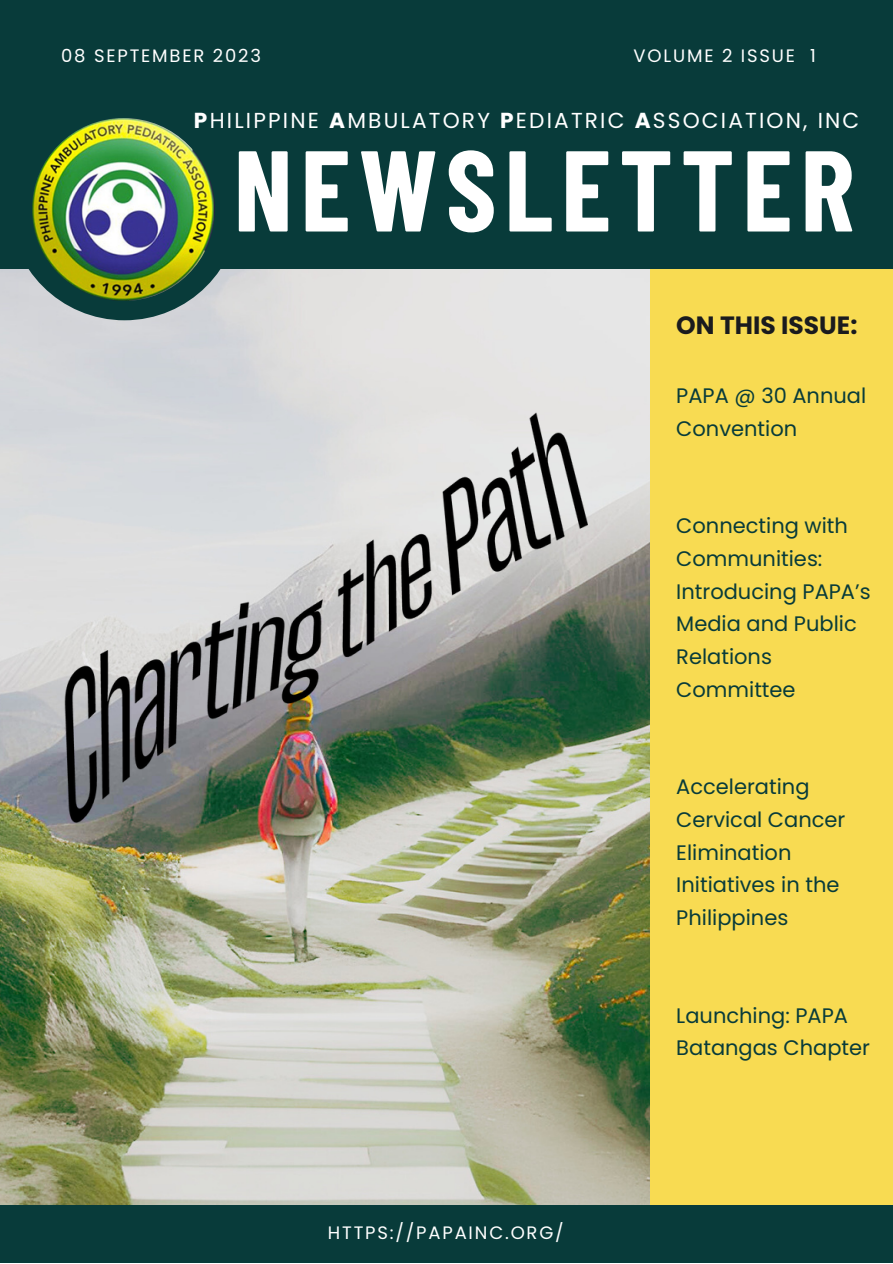
<style>
.page{position:relative;width:893px;height:1264px;background:#fff}
.page>*{position:absolute;margin:0;border:0;box-sizing:border-box;transform-origin:0 0}
.t1{font:700 114.6px "Barlow Condensed";letter-spacing:.07em;color:#fff}
.t2{font:700 25.05px "Poppins";color:#1a1b1e}
.t3{font:21.6px "Poppins";letter-spacing:.1em;color:#fff}
.t4{font:21px/32.5px "Poppins";color:#083b3a}
.t5{font:18px "Poppins";letter-spacing:.1em;color:#fff}
.s1{font-weight:700}
</style>
<div class="page">
<img style="left:0;top:268px;width:650px;height:937px">
<div style="left:650px;top:268px;width:242px;height:937px;background:#f8db52"></div>
<div style="left:9px;top:89px;width:231px;height:231px;background:#083b3a;border-radius:50%"></div>
<div style="left:0;top:1205px;width:892px;height:57px;background:#083b3a"></div>
<div style="left:0;top:0;width:892px;height:268px;background:#083b3a"></div>
<img style="left:32px;top:118px;width:183px;height:183px;border-radius:50%">
<img style="left:64px;top:412px;width:524px;height:410px">
<p class="t5" style="left:61px;top:43px;width:201px">08 SEPTEMBER 2023</p>
<p class="t5" style="left:633px;top:43px;width:184px">VOLUME 2 ISSUE 1</p>
<p class="t3" style="left:194px;top:106px;width:667px"><span class="s1">P</span>HILIPPINE <span class="s1">A</span>MBULATORY <span class="s1">P</span>EDIATRIC <span class="s1">A</span>SSOCIATION, INC</p>
<p class="t1" style="left:234px;top:117px;width:622px">NEWSLETTER</p>
<p class="t2" style="left:676px;top:308px;width:183px">ON THIS ISSUE:</p>
<p class="t4" style="left:676px;top:379px;width:191px">PAPA @ 30 Annual<br>Convention</p>
<p class="t4" style="left:676px;top:510px;width:196px">Connecting with<br>Communities:<br>Introducing PAPA’s<br>Media and Public<br>Relations<br>Committee</p>
<p class="t4" style="left:676px;top:770px;width:170px">Accelerating<br>Cervical Cancer<br>Elimination<br>Initiatives in the<br>Philippines</p>
<p class="t5" style="left:328px;top:1220px;width:237px">HTTPS://PAPAINC.ORG/</p>
<p class="t4" style="left:676px;top:999px;width:195px">Launching: PAPA<br>Batangas Chapter</p>
</div>
